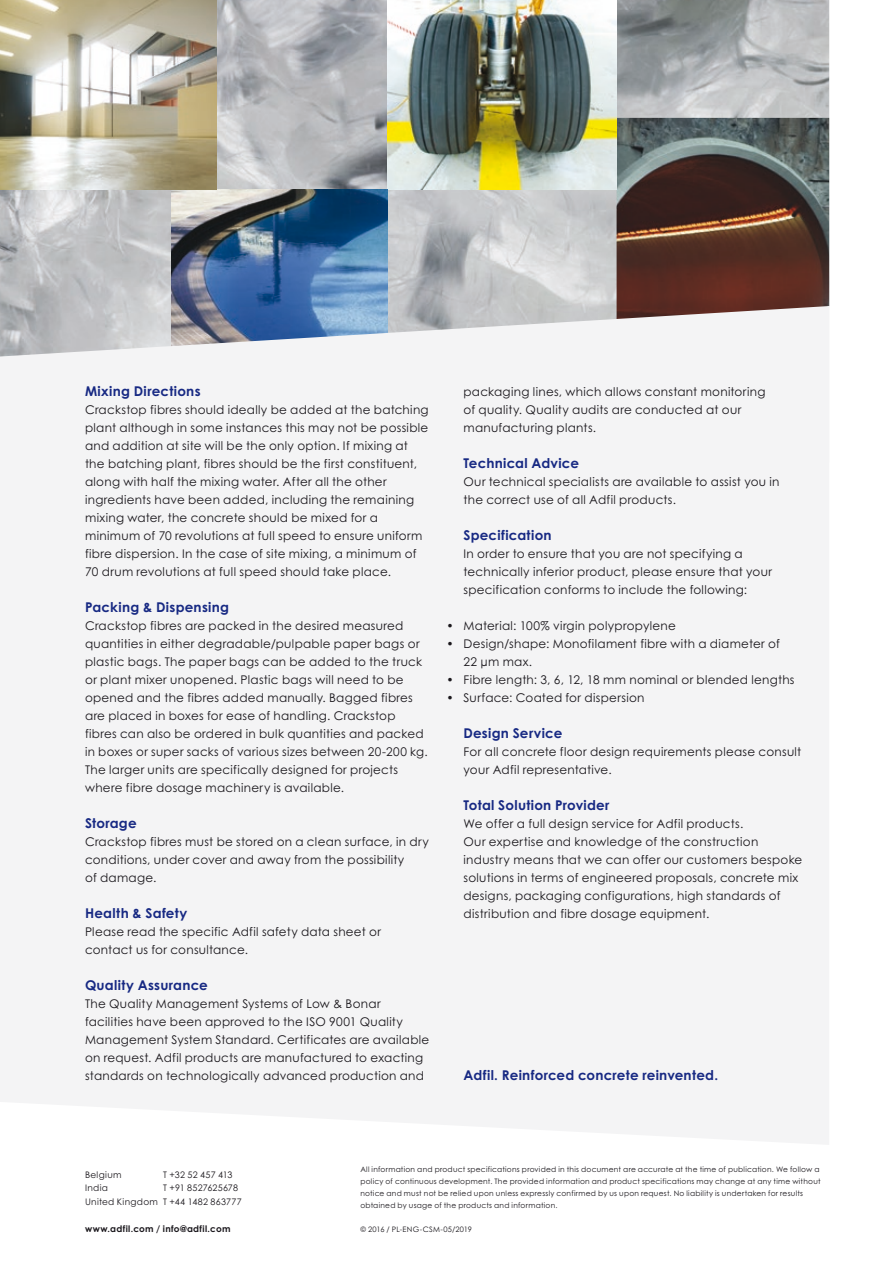
<style>
.page{position:relative;width:893px;height:1263px;background:#fff}
.page>*{position:absolute;margin:0;border:0;box-sizing:border-box;transform-origin:0 0}
.t1{font:700 13.5px "Century Gothic Pro";letter-spacing:.02em;color:#172983}
.t2{font:12px/18px "Century Gothic Pro";letter-spacing:.025em;color:#1a171c}
.t3{font:9px/13.5px "Century Gothic Pro";letter-spacing:.03em;color:#1a171c}
.t4{font:700 9px "Century Gothic Pro";letter-spacing:.045em;color:#1a171c}
.t5{font:7.5px/12px "Century Gothic Pro";letter-spacing:.03em;color:#1a171c}
</style>
<div class="page">
<div style="left:0;top:462px;width:829px;height:682px;background:#f4f4f5"></div>
<img style="left:0;top:0;width:829px;height:306px">
<img style="left:617px;top:118px;width:212px;height:188px">
<img style="left:388px;top:0;width:229px;height:190px">
<img style="left:171px;top:190px;width:217px;height:116px">
<img style="left:0;top:0;width:216px;height:190px">
<svg style="left:0;top:306px;width:829px;height:156px;fill:#f4f4f5"></svg>
<p class="t1" style="left:85px;top:383px;width:117px">Mixing Directions</p>
<p class="t2" style="left:85px;top:401px;width:345px">Crackstop fibres should ideally be added at the batching plant although in some instances this may not be possible and addition at site will be the only option. If mixing at the batching plant, fibres should be the first constituent, along with half the mixing water. After all the other ingredients have been added, including the remaining mixing water, the concrete should be mixed for a minimum of 70 revolutions at full speed to ensure uniform fibre dispersion. In the case of site mixing, a minimum of 70 drum revolutions at full speed should take place.</p>
<p class="t1" style="left:85px;top:599px;width:146px">Packing &amp; Dispensing</p>
<p class="t2" style="left:85px;top:617px;width:344px">Crackstop fibres are packed in the desired measured quantities in either degradable/pulpable paper bags or plastic bags. The paper bags can be added to the truck or plant mixer unopened. Plastic bags will need to be opened and the fibres added manually. Bagged fibres are placed in boxes for ease of handling. Crackstop fibres can also be ordered in bulk quantities and packed in boxes or super sacks of various sizes between 20-200 kg.<br>The larger units are specifically designed for projects where fibre dosage machinery is available.</p>
<p class="t1" style="left:85px;top:815px;width:53px">Storage</p>
<p class="t2" style="left:85px;top:833px;width:345px">Crackstop fibres must be stored on a clean surface, in dry conditions, under cover and away from the possibility<br>of damage.</p>
<p class="t1" style="left:85px;top:905px;width:104px">Health &amp; Safety</p>
<p class="t2" style="left:85px;top:923px;width:297px">Please read the specific Adfil safety data sheet or contact us for consultance.</p>
<p class="t1" style="left:85px;top:977px;width:124px">Quality Assurance</p>
<p class="t2" style="left:85px;top:995px;width:346px">The Quality Management Systems of Low &amp; Bonar facilities have been approved to the ISO 9001 Quality Management System Standard. Certificates are available on request. Adfil products are manufactured to exacting standards on technologically advanced production and</p>
<p class="t2" style="left:463px;top:383px;width:303px">packaging lines, which allows constant monitoring of quality. Quality audits are conducted at our manufacturing plants.</p>
<p class="t1" style="left:463px;top:455px;width:117px">Technical Advice</p>
<p class="t2" style="left:463px;top:473px;width:318px">Our technical specialists are available to assist you in the correct use of all Adfil products.</p>
<p class="t1" style="left:463px;top:527px;width:90px">Specification</p>
<p class="t2" style="left:463px;top:545px;width:310px">In order to ensure that you are not specifying a technically inferior product, please ensure that your specification conforms to include the following:</p>
<p class="t2" style="left:446px;top:617px;width:231px">• Material: 100% virgin polypropylene</p>
<p class="t2" style="left:463px;top:635px;width:318px;text-indent:-17px">• Design/shape: Monofilament fibre with a diameter of<br>22 µm max.</p>
<p class="t2" style="left:446px;top:671px;width:350px">• Fibre length: 3, 6, 12, 18 mm nominal or blended lengths</p>
<p class="t2" style="left:446px;top:689px;width:199px">• Surface: Coated for dispersion</p>
<p class="t1" style="left:463px;top:725px;width:100px">Design Service</p>
<p class="t2" style="left:463px;top:743px;width:339px">For all concrete floor design requirements please consult your Adfil representative.</p>
<p class="t1" style="left:463px;top:797px;width:148px">Total Solution Provider</p>
<p class="t2" style="left:463px;top:815px;width:340px">We offer a full design service for Adfil products.<br>Our expertise and knowledge of the construction industry means that we can offer our customers bespoke solutions in terms of engineered proposals, concrete mix designs, packaging configurations, high standards of distribution and fibre dosage equipment.</p>
<p class="t1" style="left:463px;top:1067px;width:256px">Adfil. Reinforced concrete reinvented.</p>
<p class="t3" style="left:85px;top:1167px;width:38px">Belgium</p>
<p class="t3" style="left:163px;top:1167px;width:71px">T +32 52 457 413</p>
<p class="t3" style="left:85px;top:1181px;width:24px">India</p>
<p class="t3" style="left:85px;top:1181px;width:158px;text-indent:78px">T +91 8527625678<br>United Kingdom T +44 1482 863777</p>
<p class="t4" style="left:85px;top:1223px;width:147px">www.adfil.com / info@adfil.com</p>
<p class="t5" style="left:360px;top:1163px;width:462px">All information and product specifications provided in this document are accurate at the time of publication. We follow a policy of continuous development. The provided information and product specifications may change at any time without notice and must not be relied upon unless expressly confirmed by us upon request. No liability is undertaken for results obtained by usage of the products and information.</p>
<p class="t5" style="left:360px;top:1223px;width:113px">© 2016 / PL-ENG-CSM-05/2019</p>
</div>
